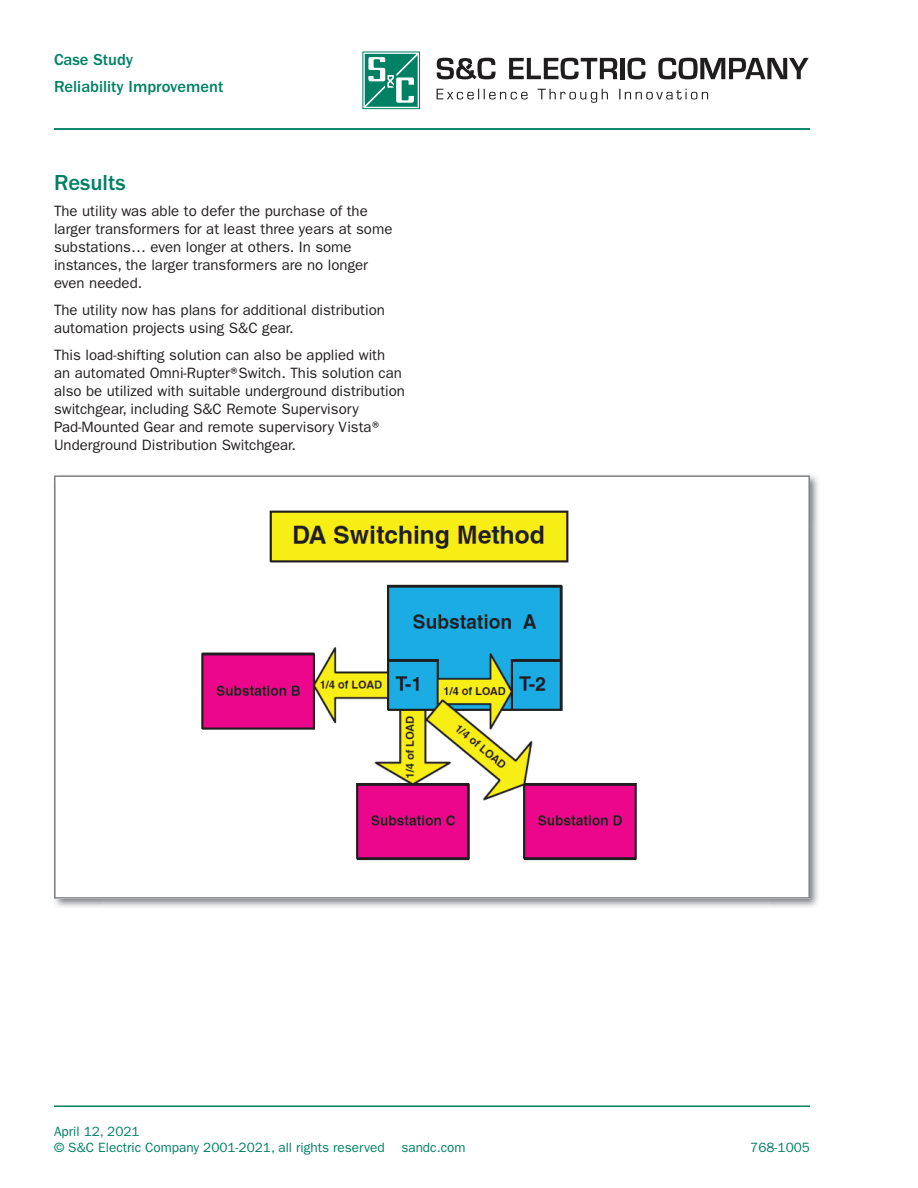
<style>
.page{position:relative;width:918px;height:1188px;background:#fff}
.page>*{position:absolute;margin:0;border:0;box-sizing:border-box;transform-origin:0 0}
.t1{font:500 22.5px "ITC Franklin Gothic Std";color:#008164}
.t2{font:500 16.5px/27px "ITC Franklin Gothic Std";color:#008164}
.t3{font:15px/18px "ITC Franklin Gothic Std";color:#231f20}
.t4{font:13.5px/16.2px "ITC Franklin Gothic Std";color:#008164}
</style>
<div class="page">
<hr style="left:54px;top:1106px;width:756px;height:1px;background:#008164">
<svg style="left:437px;top:58px;width:59px;height:21px"></svg>
<svg style="left:509px;top:58px;width:108px;height:21px"></svg>
<div style="left:620px;top:58px;width:5px;height:21px;background:#201d1e"></div>
<svg style="left:628px;top:58px;width:18px;height:21px"></svg>
<svg style="left:658px;top:58px;width:151px;height:21px"></svg>
<svg style="left:437px;top:89px;width:271px;height:14px"></svg>
<div style="left:363px;top:52px;width:57px;height:57px;border:1px solid #008164"></div>
<svg style="left:365px;top:54px;width:53px;height:53px"></svg>
<hr style="left:54px;top:128px;width:756px;height:2px;background:#008164">
<img style="left:810px;top:475px;width:8px;height:46px">
<img style="left:54px;top:899px;width:49px;height:8px">
<img style="left:769px;top:521px;width:49px;height:386px">
<div style="left:56px;top:477px;width:754px;height:422px;background:#fff"></div>
<img style="left:201px;top:510px;width:436px;height:351px">
<div style="left:54px;top:475px;width:756px;height:424px;border:2px solid #808285"></div>
<p class="t2" style="left:54px;top:47px;width:171px">Case Study<br>Reliability Improvement</p>
<h1 class="t1" style="left:54px;top:170px;width:73px">Results</h1>
<p class="t3" style="left:54px;top:202px;width:340px">The utility was able to defer the purchase of the larger transformers for at least three years at some substations… even longer at others. In some instances, the larger transformers are no longer even needed.</p>
<p class="t3" style="left:54px;top:301px;width:332px">The utility now has plans for additional distribution automation projects using S&amp;C gear.</p>
<p class="t3" style="left:54px;top:346px;width:353px">This load-shifting solution can also be applied with an automated Omni-Rupter®Switch. This solution can also be utilized with suitable underground distribution switchgear, including S&amp;C Remote Supervisory Pad-Mounted Gear and remote supervisory Vista® Underground Distribution Switchgear.</p>
<p class="t4" style="left:54px;top:1123px;width:413px">April 12, 2021<br>© S&amp;C Electric Company 2001-2021, all rights reserved sandc.com</p>
<p class="t4" style="left:750px;top:1139px;width:61px">768-1005</p>
</div>
